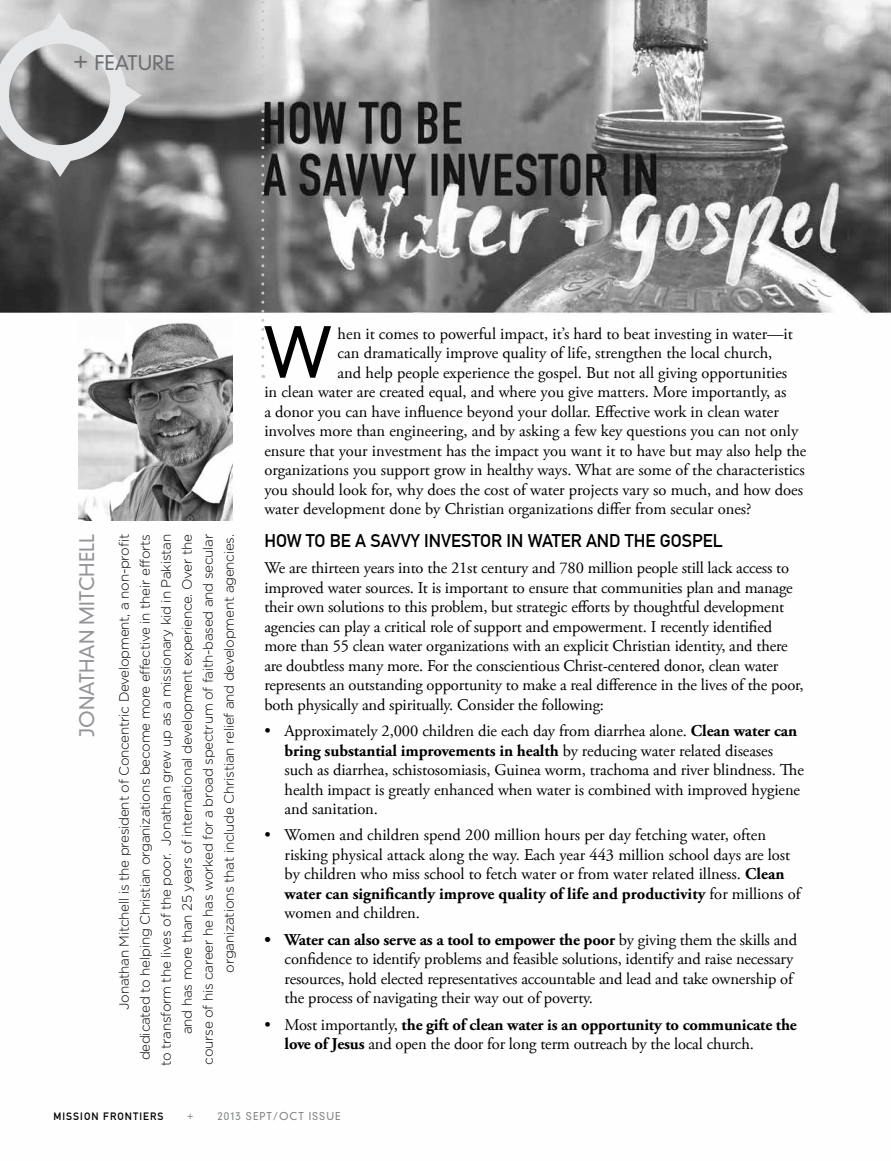
<style>
.page{position:relative;width:891px;height:1161px;background:#fff}
.page>*{position:absolute;margin:0;border:0;box-sizing:border-box;transform-origin:0 0}
.t1{font:300 67.8px "DIN Neuzeit Grotesk Std";color:#000}
.t2{font:300 19.65px "DIN Neuzeit Grotesk Std";color:#6d6e71}
.t3{font:300 19.5px "DIN Neuzeit Grotesk Std";color:#939598}
.t4{font:18px "DIN Mittelschrift Std";color:#000}
.t5{font:16.5px/19.5px "Adobe Garamond Pro";letter-spacing:-.005em;color:#000}
.t6{font:300 13.5px/21px "Gotham";letter-spacing:-.02em;color:#000;text-align:right}
.t7{font:300 10.5px "DIN Neuzeit Grotesk Std";letter-spacing:.1em;color:#808285}
.t8{font:10.5px "DIN Mittelschrift Std";letter-spacing:.1em;color:#000}
.s1{font-size:24.3px}
.s2{font-weight:700}
</style>
<div class="page">
<img style="left:0;top:0;width:891px;height:520px">
<svg style="left:0;top:12px;width:142px;height:165px;background:#9e9e9e"></svg>
<img style="left:79px;top:319px;width:154px;height:201px">
<svg style="left:261px;top:0;width:3px;height:378px"></svg>
<p class="t2" style="left:74px;top:51px;width:100px"><span class="s1">+</span> FEATURE</p>
<p class="t3" style="left:75px;top:737px;width:204px;rotate:-90deg">JONATHAN MITCHELL</p>
<p class="t6" style="left:113px;top:1066px;width:533px;rotate:-90deg">Jonathan Mitchell is the president of Concentric Development, a non-profit dedicated to helping Christian organizations become more effective in their efforts to transform the lives of the poor. Jonathan grew up as a missionary kid in Pakistan and has more than 25 years of international development experience. Over the course of his career he has worked for a broad spectrum of faith-based and secular organizations that include Christian relief and development agencies.</p>
<h1 class="t1" style="left:263px;top:312px;width:71px">W</h1>
<p class="t5" style="left:338px;top:324px;width:457px">hen it comes to powerful impact, it’s hard to beat investing in water—it</p>
<p class="t5" style="left:338px;top:344px;width:436px">can dramatically improve quality of life, strengthen the local church,</p>
<p class="t5" style="left:338px;top:363px;width:451px">and help people experience the gospel. But not all giving opportunities</p>
<p class="t5" style="left:264px;top:383px;width:524px">in clean water are created equal, and where you give matters. More importantly, as</p>
<p class="t5" style="left:264px;top:402px;width:516px">a donor you can have influence beyond your dollar. Effective work in clean water</p>
<p class="t5" style="left:264px;top:422px;width:535px">involves more than engineering, and by asking a few key questions you can not only</p>
<p class="t5" style="left:264px;top:441px;width:544px">ensure that your investment has the impact you want it to have but may also help the</p>
<p class="t5" style="left:264px;top:461px;width:542px">organizations you support grow in healthy ways. What are some of the characteristics</p>
<p class="t5" style="left:264px;top:480px;width:540px">you should look for, why does the cost of water projects vary so much, and how does</p>
<p class="t5" style="left:264px;top:500px;width:489px">water development done by Christian organizations differ from secular ones?</p>
<p class="t4" style="left:264px;top:530px;width:460px">HOW TO BE A SAVVY INVESTOR IN WATER AND THE GOSPEL</p>
<p class="t5" style="left:264px;top:559px;width:541px">We are thirteen years into the 21st century and 780 million people still lack access to improved water sources. It is important to ensure that communities plan and manage their own solutions to this problem, but strategic efforts by thoughtful development agencies can play a critical role of support and empowerment. I recently identified more than 55 clean water organizations with an explicit Christian identity, and there are doubtless many more. For the conscientious Christ-centered donor, clean water represents an outstanding opportunity to make a real difference in the lives of the poor, both physically and spiritually. Consider the following:</p>
<p class="t5" style="left:285px;top:722px;width:521px;text-indent:-20px">• Approximately 2,000 children die each day from diarrhea alone. <span class="s2">Clean water can bring substantial improvements in health</span> by reducing water related diseases such as diarrhea, schistosomiasis, Guinea worm, trachoma and river blindness. The health impact is greatly enhanced when water is combined with improved hygiene and sanitation.</p>
<p class="t5" style="left:285px;top:826px;width:517px;text-indent:-20px">• Women and children spend 200 million hours per day fetching water, often risking physical attack along the way. Each year 443 million school days are lost by children who miss school to fetch water or from water related illness. <span class="s2">Clean water can significantly improve quality of life and productivity</span> for millions of women and children.</p>
<p class="t5" style="left:285px;top:930px;width:514px;text-indent:-20px"><span class="s2">• Water can also serve as a tool to empower the poor</span> by giving them the skills and confidence to identify problems and feasible solutions, identify and raise necessary resources, hold elected representatives accountable and lead and take ownership of the process of navigating their way out of poverty.</p>
<p class="t5" style="left:285px;top:1015px;width:514px;text-indent:-20px">• Most importantly, <span class="s2">the gift of clean water is an opportunity to communicate the love of Jesus</span> and open the door for long term outreach by the local church.</p>
<p class="t8" style="left:53px;top:1110px;width:112px">MISSION FRONTIERS</p>
<p class="t7" style="left:187px;top:1109px;width:8px">+</p>
<p class="t7" style="left:217px;top:1110px;width:158px">2013 SEPT/OCT ISSUE</p>
</div>
